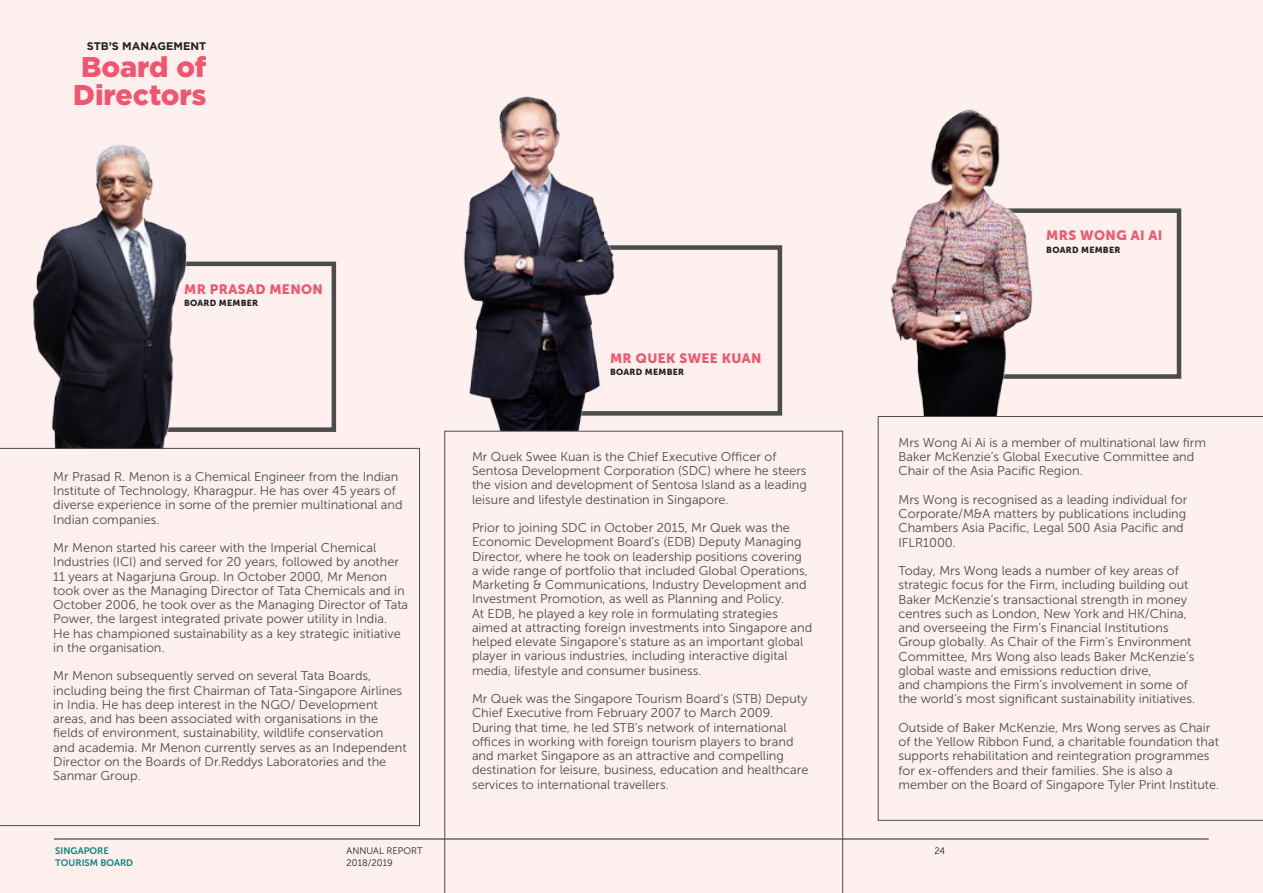
<style>
.page{position:relative;width:1263px;height:893px;background:#fdf0ee}
.page>*{position:absolute;margin:0;border:0;box-sizing:border-box;transform-origin:0 0}
.t1{font:900 28.5px "Gotham";color:#f0566e}
.t2{font:13.5px "Museo Sans 900";letter-spacing:.03em;color:#f0566e}
.t3{font:12.75px/14.2px "Museo Sans 300";color:#4b4c4d}
.t4{font:700 11.1px "Gotham";color:#231f20}
.t5{font:9.45px "Museo Sans 300";color:#231f20}
.t6{font:9.45px "Museo Sans 700";color:#0a817b}
.t7{font:8.7px "Museo Sans 900";letter-spacing:.03em;color:#231f20}
</style>
<div class="page">
<hr style="left:54px;top:839px;width:1155px;height:1px;background:#231f20">
<div style="left:537px;top:245px;width:245px;height:171px;border:4px solid #4b4c4d"></div>
<img style="left:444px;top:96px;width:218px;height:335px">
<div style="left:99px;top:262px;width:237px;height:170px;border:4px solid #4b4c4d"></div>
<img style="left:5px;top:144px;width:237px;height:304px">
<div style="left:944px;top:208px;width:237px;height:171px;border:4px solid #4b4c4d"></div>
<img style="left:890px;top:109px;width:182px;height:307px">
<svg style="left:444px;top:431px;width:399px;height:462px"></svg>
<svg style="left:0;top:448px;width:420px;height:378px"></svg>
<svg style="left:878px;top:416px;width:385px;height:405px"></svg>
<p class="t4" style="left:87px;top:40px;width:121px">STB’S MANAGEMENT</p>
<p class="t1" style="left:81px;top:47px;width:127px">Board of</p>
<p class="t1" style="left:73px;top:76px;width:135px">Directors</p>
<p class="t2" style="left:184px;top:281px;width:140px">MR PRASAD MENON</p>
<p class="t7" style="left:184px;top:298px;width:76px">BOARD MEMBER</p>
<p class="t3" style="left:53px;top:469px;width:351px">Mr Prasad R. Menon is a Chemical Engineer from the Indian Institute of Technology, Kharagpur. He has over 45 years of diverse experience in some of the premier multinational and Indian companies.</p>
<p class="t3" style="left:53px;top:541px;width:356px">Mr Menon started his career with the Imperial Chemical Industries (ICI) and served for 20 years, followed by another 11 years at Nagarjuna Group. In October 2000, Mr Menon took over as the Managing Director of Tata Chemicals and in October 2006, he took over as the Managing Director of Tata Power, the largest integrated private power utility in India.<br>He has championed sustainability as a key strategic initiative in the organisation.</p>
<p class="t3" style="left:53px;top:669px;width:355px">Mr Menon subsequently served on several Tata Boards, including being the first Chairman of Tata-Singapore Airlines in India. He has deep interest in the NGO/ Development areas, and has been associated with organisations in the fields of environment, sustainability, wildlife conservation and academia. Mr Menon currently serves as an Independent Director on the Boards of Dr.Reddys Laboratories and the Sanmar Group.</p>
<p class="t6" style="left:55px;top:846px;width:55px">SINGAPORE</p>
<p class="t6" style="left:55px;top:857px;width:79px">TOURISM BOARD</p>
<p class="t5" style="left:347px;top:846px;width:78px">ANNUAL REPORT</p>
<p class="t5" style="left:347px;top:857px;width:48px">2018/2019</p>
<p class="t2" style="left:610px;top:350px;width:153px">MR QUEK SWEE KUAN</p>
<p class="t7" style="left:610px;top:367px;width:76px">BOARD MEMBER</p>
<p class="t3" style="left:472px;top:449px;width:336px">Mr Quek Swee Kuan is the Chief Executive Officer of Sentosa Development Corporation (SDC) where he steers the vision and development of Sentosa Island as a leading leisure and lifestyle destination in Singapore.</p>
<p class="t3" style="left:472px;top:521px;width:342px">Prior to joining SDC in October 2015, Mr Quek was the Economic Development Board’s (EDB) Deputy Managing Director, where he took on leadership positions covering<br>a wide range of portfolio that included Global Operations, Marketing &amp; Communications, Industry Development and Investment Promotion, as well as Planning and Policy.<br>At EDB, he played a key role in formulating strategies aimed at attracting foreign investments into Singapore and helped elevate Singapore’s stature as an important global player in various industries, including interactive digital media, lifestyle and consumer business.</p>
<p class="t3" style="left:472px;top:692px;width:338px">Mr Quek was the Singapore Tourism Board’s (STB) Deputy Chief Executive from February 2007 to March 2009.<br>During that time, he led STB’s network of international offices in working with foreign tourism players to brand and market Singapore as an attractive and compelling destination for leisure, business, education and healthcare services to international travellers.</p>
<p class="t2" style="left:1046px;top:228px;width:118px">MRS WONG AI AI</p>
<p class="t7" style="left:1046px;top:245px;width:76px">BOARD MEMBER</p>
<p class="t3" style="left:898px;top:435px;width:309px">Mrs Wong Ai Ai is a member of multinational law firm<br>Baker McKenzie’s Global Executive Committee and<br>Chair of the Asia Pacific Region.</p>
<p class="t3" style="left:898px;top:492px;width:290px">Mrs Wong is recognised as a leading individual for Corporate/M&amp;A matters by publications including Chambers Asia Pacific, Legal 500 Asia Pacific and IFLR1000.</p>
<p class="t3" style="left:898px;top:564px;width:298px">Today, Mrs Wong leads a number of key areas of strategic focus for the Firm, including building out Baker McKenzie’s transactional strength in money centres such as London, New York and HK/China, and overseeing the Firm’s Financial Institutions Group globally. As Chair of the Firm’s Environment Committee, Mrs Wong also leads Baker McKenzie’s global waste and emissions reduction drive,<br>and champions the Firm’s involvement in some of the world’s most significant sustainability initiatives.</p>
<p class="t3" style="left:898px;top:720px;width:322px">Outside of Baker McKenzie, Mrs Wong serves as Chair of the Yellow Ribbon Fund, a charitable foundation that supports rehabilitation and reintegration programmes for ex-offenders and their families. She is also a member on the Board of Singapore Tyler Print Institute.</p>
<p class="t5" style="left:934px;top:846px;width:12px">24</p>
</div>
